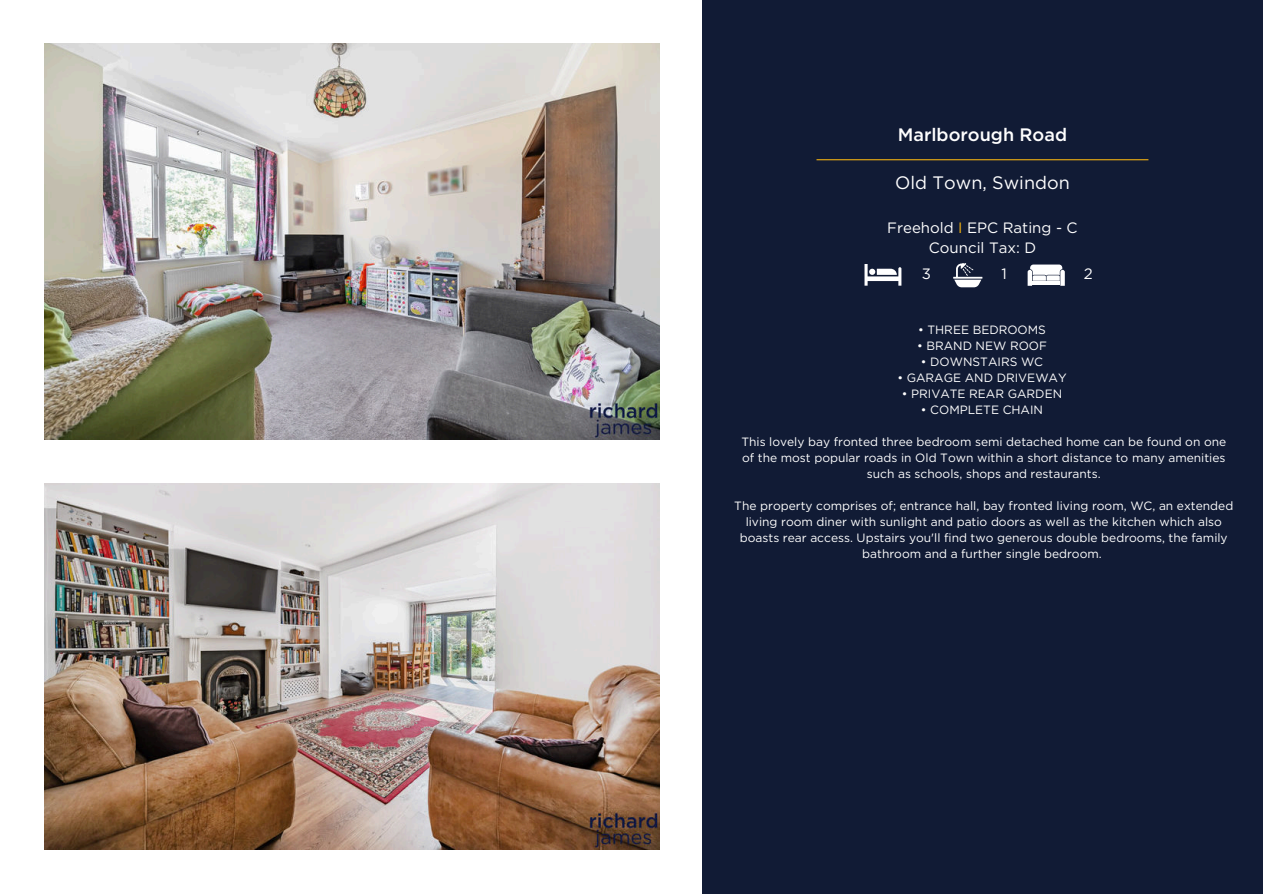
<style>
.page{position:relative;width:1263px;height:894px;background:#fff}
.page>*{position:absolute;margin:0;border:0;box-sizing:border-box;transform-origin:0 0}
.t1{font:500 18px "Gotham";color:#fff}
.t2{font:18px "Gotham";color:#fff}
.t3{font:15px/20.2px "Gotham";color:#fff;text-align:center}
.t4{font:12px/16px "Gotham";color:#fff;text-align:center}
.s1{color:#efaf12}
</style>
<div class="page">
<img style="left:44px;top:44px;width:616px;height:395px">
<div style="left:702px;top:0;width:561px;height:893px;background:#111b35"></div>
<hr style="left:816px;top:159px;width:332px;height:1px;background:#efaf12">
<svg style="left:864px;top:264px;width:37px;height:21px"></svg>
<svg style="left:953px;top:263px;width:29px;height:24px"></svg>
<svg style="left:1028px;top:264px;width:37px;height:22px"></svg>
<img style="left:44px;top:483px;width:616px;height:366px">
<h1 class="t1" style="left:898px;top:123px;width:171px">Marlborough Road</h1>
<h1 class="t2" style="left:895px;top:171px;width:176px">Old Town, Swindon</h1>
<p class="t3" style="left:887px;top:217px;width:192px">Freehold <span class="s1">I</span> EPC Rating - C<br>Council Tax: D</p>
<p class="t3" style="left:922px;top:263px;width:11px">3</p>
<p class="t3" style="left:1001px;top:263px;width:7px">1</p>
<p class="t3" style="left:1084px;top:263px;width:10px">2</p>
<p class="t4" style="left:918px;top:321px;width:129px">• THREE BEDROOMS</p>
<p class="t4" style="left:917px;top:337px;width:131px">• BRAND NEW ROOF</p>
<p class="t4" style="left:921px;top:353px;width:124px">• DOWNSTAIRS WC</p>
<p class="t4" style="left:897px;top:369px;width:171px">• GARAGE AND DRIVEWAY</p>
<p class="t4" style="left:902px;top:385px;width:162px">• PRIVATE REAR GARDEN</p>
<p class="t4" style="left:921px;top:401px;width:124px">• COMPLETE CHAIN</p>
<p class="t4" style="left:741px;top:433px;width:486px">This lovely bay fronted three bedroom semi detached home can be found on one of the most popular roads in Old Town within a short distance to many amenities such as schools, shops and restaurants.</p>
<p class="t4" style="left:734px;top:497px;width:501px">The property comprises of; entrance hall, bay fronted living room, WC, an extended living room diner with sunlight and patio doors as well as the kitchen which also boasts rear access. Upstairs you'll find two generous double bedrooms, the family bathroom and a further single bedroom.</p>
</div>
